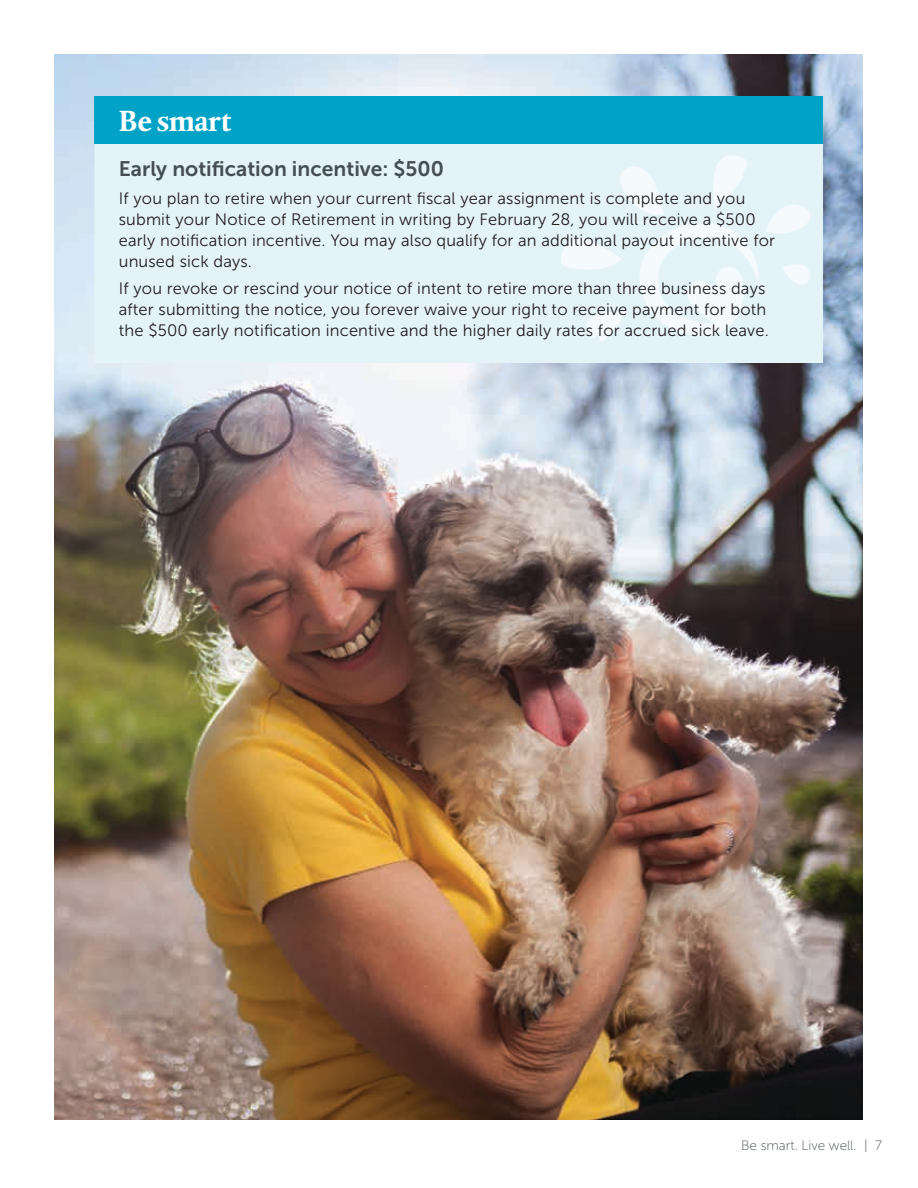
<style>
.page{position:relative;width:918px;height:1188px;background:#fff}
.page>*{position:absolute;margin:0;border:0;box-sizing:border-box;transform-origin:0 0}
.t1{font:700 30px "Albertina";letter-spacing:-.01em;color:#fff}
.t2{font:21px "Museo Sans 700";color:#454e52}
.t3{font:16.5px/21px "Museo Sans 300";letter-spacing:.01em;color:#231f20}
.t4{font:13.5px "Museo Sans 100";color:#454e52}
</style>
<div class="page">
<img style="left:54px;top:54px;width:809px;height:1066px">
<div style="left:94px;top:101px;width:729px;height:262px;background:#e3f3f8"></div>
<div style="left:95px;top:96px;width:728px;height:48px;background:#00a2c6"></div>
<img style="left:561px;top:104px;width:296px;height:253px">
<h1 class="t1" style="left:119px;top:102px;width:115px">Be smart</h1>
<p class="t2" style="left:119px;top:157px;width:327px">Early notification incentive: $500</p>
<p class="t3" style="left:119px;top:188px;width:658px">If you plan to retire when your current fiscal year assignment is complete and you submit your Notice of Retirement in writing by February 28, you will receive a $500 early notification incentive. You may also qualify for an additional payout incentive for unused sick days.</p>
<p class="t3" style="left:119px;top:278px;width:652px">If you revoke or rescind your notice of intent to retire more than three business days after submitting the notice, you forever waive your right to receive payment for both the $500 early notification incentive and the higher daily rates for accrued sick leave.</p>
<p class="t4" style="left:741px;top:1138px;width:142px">Be smart. Live well. | 7</p>
</div>
